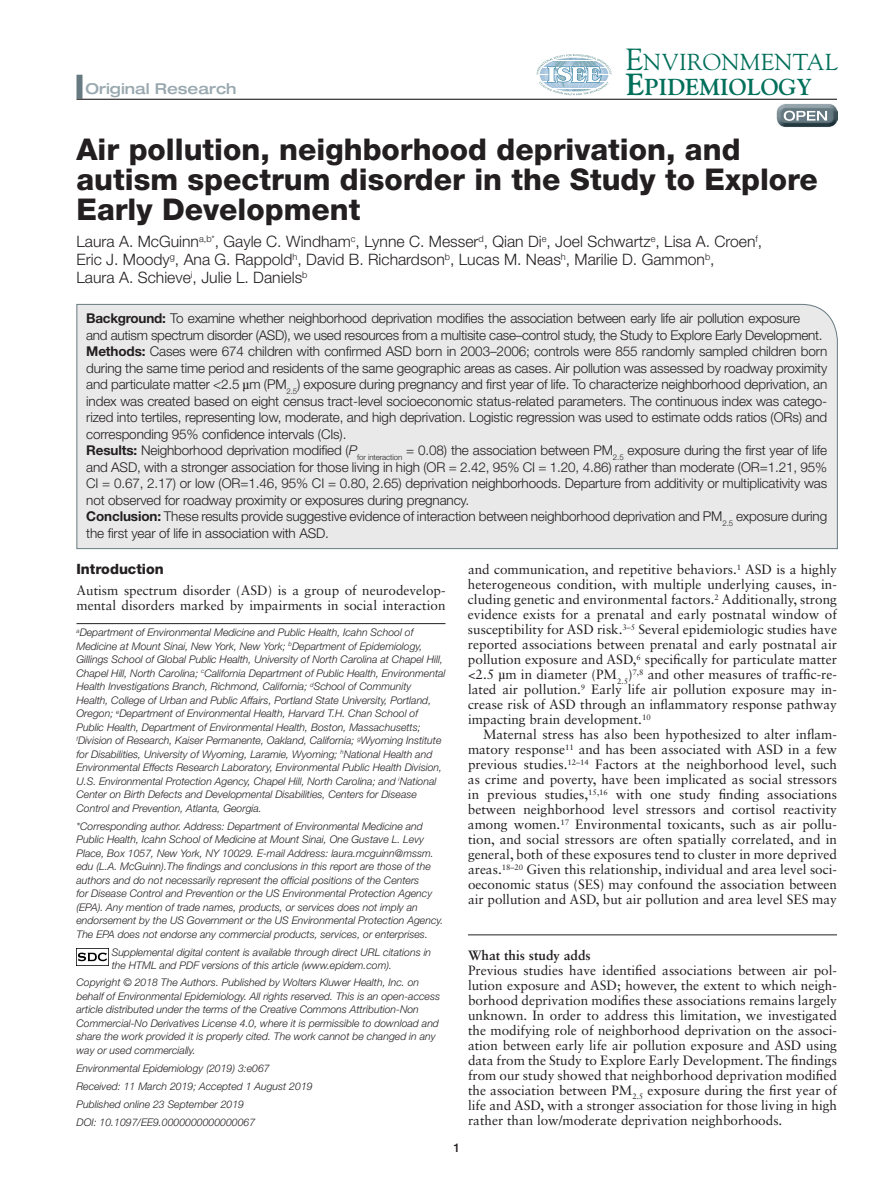
<style>
.page{position:relative;width:891px;height:1188px;background:#fff}
.page>*{position:absolute;margin:0;border:0;box-sizing:border-box;transform-origin:0 0}
.t1{font:800 30px/30px "Helvetica Neue LT Std";color:#231f20}
.t2{font:22.95px/25.2px "Goudy";letter-spacing:.01em;color:#016f5a}
.t3{font:300 15.75px/18px "Helvetica Neue LT Std";color:#231f20}
.t4{font:500 expanded 15px "Helvetica Neue LT Std";color:#98a8ae}
.t5{font:800 14.25px "Helvetica Neue LT Std";color:#231f20}
.t6{font:13.5px/15px "Sabon LT Std";color:#231f20;text-align:justify}
.t7{font:300 13.5px/16.5px "Helvetica Neue LT Std";letter-spacing:-.01em;color:#231f20}
.t8{font:700 13.5px "Sabon LT Std";color:#231f20}
.t9{font:500 12px "Helvetica Neue LT Std";color:#231f20}
.t10{font:italic 300 10.5px/13.5px "Helvetica Neue LT Std";color:#231f20}
.s1{font-size:30.45px}
.s2{font-weight:700;font-size:30.45px}
.s3{font-weight:700}
.s4{font-family:"Gandhari Unicode";font-weight:400}
.s5{font-style:italic}
.s6{font-family:"Gandhari Unicode"}
</style>
<div class="page">
<div style="left:76px;top:75px;width:6px;height:24px;background:#677981"></div>
<hr style="left:76px;top:99px;width:761px;height:1px;background:#231f20">
<img style="left:776px;top:104px;width:61px;height:23px">
<svg style="left:784px;top:111px;width:43px;height:10px"></svg>
<svg style="left:536px;top:54px;width:76px;height:42px"></svg>
<hr style="left:76px;top:623px;width:370px;height:1px;background:#231f20">
<img style="left:77px;top:948px;width:32px;height:17px">
<div style="left:76px;top:304px;width:762px;height:245px;background:#e9e9e9"></div>
<hr style="left:468px;top:934px;width:369px;height:1px;background:#231f20">
<h3 class="t4" style="left:86px;top:80px;width:153px">Original Research</h3>
<h2 class="t2" style="left:626px;top:49px;width:214px"><span class="s1">E</span>NVIRONMENTAL<br><span class="s2">E</span><span class="s3">PIDEMIOLOGY</span></h2>
<h1 class="t1" style="left:76px;top:134px;width:743px">Air pollution, neighborhood deprivation, and autism spectrum disorder in the Study to Explore<br>Early Development</h1>
<h3 class="t3" style="left:76px;top:232px;width:687px">Laura A. McGuinn<sup>a,b*</sup>, Gayle C. Windham<sup>c</sup>, Lynne C. Messer<sup>d</sup>, Qian Di<sup>e</sup>, Joel Schwartz<sup>e</sup>, Lisa A. Croen<sup>f</sup>,<br>Eric J. Moody<sup>g</sup>, Ana G. Rappold<sup>h</sup>, David B. Richardson<sup>b</sup>, Lucas M. Neas<sup>h</sup>, Marilie D. Gammon<sup>b</sup>,<br>Laura A. Schieve<sup>i</sup>, Julie L. Daniels<sup>b</sup></h3>
<p class="t7" style="left:86px;top:310px;width:743px"><span class="s3">Background:</span> To examine whether neighborhood deprivation modifies the association between early life air pollution exposure<br>and autism spectrum disorder (ASD), we used resources from a multisite case–control study, the Study to Explore Early Development.<br><span class="s3">Methods:</span> Cases were 674 children with confirmed ASD born in 2003–2006; controls were 855 randomly sampled children born during the same time period and residents of the same geographic areas as cases. Air pollution was assessed by roadway proximity and particulate matter &lt;2.5 <span class="s4">µ</span>m (PM<sub>2.5</sub>) exposure during pregnancy and first year of life. To characterize neighborhood deprivation, an index was created based on eight census tract-level socioeconomic status-related parameters. The continuous index was catego&shy;rized into tertiles, representing low, moderate, and high deprivation. Logistic regression was used to estimate odds ratios (ORs) and corresponding 95% confidence intervals (CIs).<br><span class="s3">Results:</span> Neighborhood deprivation modified (<span class="s5">P</span><sub>for</sub> <sub>interaction</sub> = 0.08) the association between PM<sub>2.5</sub> exposure during the first year of life and ASD, with a stronger association for those living in high (OR = 2.42, 95% CI = 1.20, 4.86) rather than moderate (OR=1.21, 95% CI = 0.67, 2.17) or low (OR=1.46, 95% CI = 0.80, 2.65) deprivation neighborhoods. Departure from additivity or multiplicativity was not observed for roadway proximity or exposures during pregnancy.<br><span class="s3">Conclusion:</span> These results provide suggestive evidence of interaction between neighborhood deprivation and PM<sub>2.5</sub> exposure during the first year of life in association with ASD.</p>
<h3 class="t5" style="left:76px;top:561px;width:89px">Introduction</h3>
<p class="t6" style="left:76px;top:583px;width:371px">Autism spectrum disorder (ASD) is a group of neurodevelop&shy;mental disorders marked by impairments in social interaction</p>
<p class="t10" style="left:76px;top:625px;width:371px"><sup>a</sup>Department of Environmental Medicine and Public Health, Icahn School of Medicine at Mount Sinai, New York, New York; <sup>b</sup>Department of Epidemiology, Gillings School of Global Public Health, University of North Carolina at Chapel Hill, Chapel Hill, North Carolina; <sup>c</sup>California Department of Public Health, Environmental Health Investigations Branch, Richmond, California; <sup>d</sup>School of Community Health, College of Urban and Public Affairs, Portland State University, Portland, Oregon; <sup>e</sup>Department of Environmental Health, Harvard T.H. Chan School of Public Health, Department of Environmental Health, Boston, Massachusetts; <sup>f</sup>Division of Research, Kaiser Permanente, Oakland, California; <sup>g</sup>Wyoming Institute for Disabilities, University of Wyoming, Laramie, Wyoming; <sup>h</sup>National Health and Environmental Effects Research Laboratory, Environmental Public Health Division, U.S. Environmental Protection Agency, Chapel Hill, North Carolina; and <sup>i</sup>National Center on Birth Defects and Developmental Disabilities, Centers for Disease Control and Prevention, Atlanta, Georgia.</p>
<p class="t10" style="left:77px;top:819px;width:368px">*Corresponding author. Address: Department of Environmental Medicine and Public Health, Icahn School of Medicine at Mount Sinai, One Gustave L. Levy Place, Box 1057, New York, NY 10029. E-mail Address: laura.mcguinn@mssm. edu (L.A. McGuinn).The findings and conclusions in this report are those of the authors and do not necessarily represent the official positions of the Centers<br>for Disease Control and Prevention or the US Environmental Protection Agency (EPA). Any mention of trade names, products, or services does not imply an endorsement by the US Government or the US Environmental Protection Agency.<br>The EPA does not endorse any commercial products, services, or enterprises.</p>
<p class="t10" style="left:112px;top:945px;width:321px">Supplemental digital content is available through direct URL citations in the HTML and PDF versions of this article (www.epidem.com).</p>
<p class="t10" style="left:76px;top:975px;width:365px">Copyright © 2018 The Authors. Published by Wolters Kluwer Health, Inc. on behalf of Environmental Epidemiology. All rights reserved. This is an open-access article distributed under the terms of the Creative Commons Attribution-Non Commercial-No Derivatives License 4.0, where it is permissible to download and share the work provided it is properly cited. The work cannot be changed in any way or used commercially.</p>
<p class="t10" style="left:76px;top:1059px;width:238px;line-height:18px">Environmental Epidemiology (2019) 3:e067<br>Received: 11 March 2019; Accepted 1 August 2019<br>Published online 23 September 2019<br>DOI: 10.1097/EE9.0000000000000067</p>
<p class="t9" style="left:453px;top:1140px;width:8px">1</p>
<p class="t6" style="left:468px;top:562px;width:371px">and communication, and repetitive behaviors.<sup>1</sup> ASD is a highly heterogeneous condition, with multiple underlying causes, in&shy;cluding genetic and environmental factors.<sup>2</sup> Additionally, strong evidence exists for a prenatal and early postnatal window of susceptibility for ASD risk.<sup>3–5</sup> Several epidemiologic studies have reported associations between prenatal and early postnatal air pollution exposure and ASD,<sup>6</sup> specifically for particulate matter &lt;2.5 <span class="s6">µ</span>m in diameter (PM<sub>2.5</sub>)<sup>7,8</sup> and other measures of traffic-re&shy;lated air pollution.<sup>9</sup> Early life air pollution exposure may in&shy;crease risk of ASD through an inflammatory response pathway impacting brain development.<sup>10</sup></p>
<p class="t6" style="left:468px;top:727px;width:371px;text-indent:15px">Maternal stress has also been hypothesized to alter inflam&shy;matory response<sup>11</sup> and has been associated with ASD in a few previous studies.<sup>12–14</sup> Factors at the neighborhood level, such as crime and poverty, have been implicated as social stressors in previous studies,<sup>15,16</sup> with one study finding associations between neighborhood level stressors and cortisol reactivity among women.<sup>17</sup> Environmental toxicants, such as air pollu&shy;tion, and social stressors are often spatially correlated, and in general, both of these exposures tend to cluster in more deprived areas.<sup>18–20</sup> Given this relationship, individual and area level soci&shy;oeconomic status (SES) may confound the association between air pollution and ASD, but air pollution and area level SES may</p>
<p class="t8" style="left:468px;top:947px;width:124px">What this study adds</p>
<p class="t6" style="left:468px;top:963px;width:371px">Previous studies have identified associations between air pol&shy;lution exposure and ASD; however, the extent to which neigh&shy;borhood deprivation modifies these associations remains largely unknown. In order to address this limitation, we investigated the modifying role of neighborhood deprivation on the associ&shy;ation between early life air pollution exposure and ASD using data from the Study to Explore Early Development. The findings from our study showed that neighborhood deprivation modified the association between PM<sub>2.5</sub> exposure during the first year of life and ASD, with a stronger association for those living in high rather than low/moderate deprivation neighborhoods.</p>
</div>
